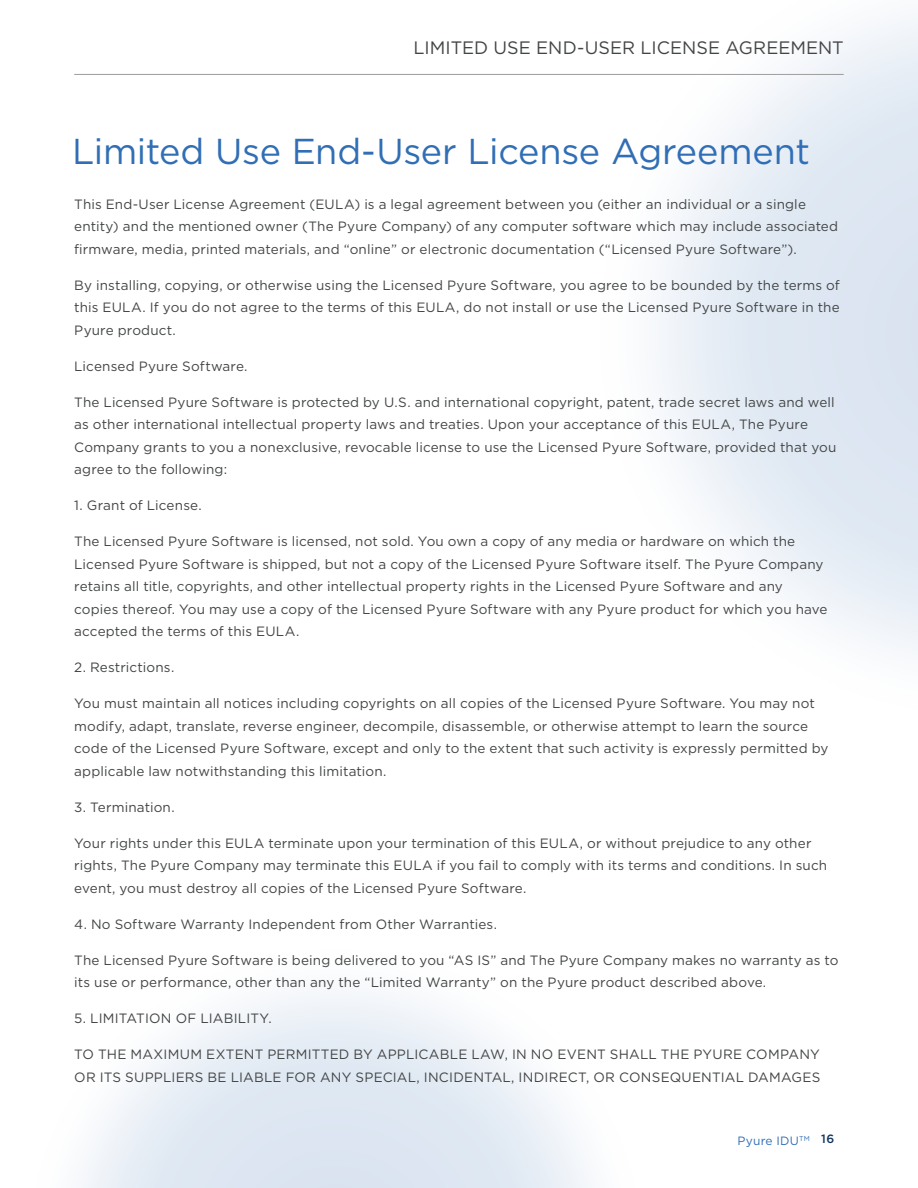
<style>
.page{position:relative;width:918px;height:1188px;background:#fff}
.page>*{position:absolute;margin:0;border:0;box-sizing:border-box;transform-origin:0 0}
.t1{font:36px "Gotham";letter-spacing:-.01em;color:#306eb5}
.t2{font:18px "Gotham";color:#434545}
.Body_Copy{font:13.5px/22.5px "Gotham";letter-spacing:.01em;color:#434545}
.t3{font:12px "Gotham";letter-spacing:.02em;color:#306eb5}
.s1{font-weight:500;color:#13355e}
</style>
<div class="page">
<svg style="left:657px;top:16px;width:261px;height:637px"></svg>
<svg style="left:82px;top:993px;width:507px;height:195px"></svg>
<hr style="left:74px;top:74px;width:770px;height:1px;background:#9c9d9c">
<p class="t2" style="left:414px;top:36px;width:432px">LIMITED USE END-USER LICENSE AGREEMENT</p>
<p class="t1" style="left:72px;top:128px;width:739px">Limited Use End-User License Agreement</p>
<p class="Body_Copy" style="left:74px;top:192px;width:765px">This End-User License Agreement (EULA) is a legal agreement between you (either an individual or a single entity) and the mentioned owner (The Pyure Company) of any computer software which may include associated firmware, media, printed materials, and “online” or electronic documentation (“Licensed Pyure Software”).</p>
<p class="Body_Copy" style="left:74px;top:273px;width:767px;text-align:justify">By installing, copying, or otherwise using the Licensed Pyure Software, you agree to be bounded by the terms of this EULA. If you do not agree to the terms of this EULA, do not install or use the Licensed Pyure Software in the Pyure product.</p>
<p class="Body_Copy" style="left:74px;top:354px;width:175px">Licensed Pyure Software.</p>
<p class="Body_Copy" style="left:74px;top:390px;width:764px">The Licensed Pyure Software is protected by U.S. and international copyright, patent, trade secret laws and well as other international intellectual property laws and treaties. Upon your acceptance of this EULA, The Pyure Company grants to you a nonexclusive, revocable license to use the Licensed Pyure Software, provided that you agree to the following:</p>
<p class="Body_Copy" style="left:74px;top:494px;width:129px">1. Grant of License.</p>
<p class="Body_Copy" style="left:74px;top:530px;width:755px">The Licensed Pyure Software is licensed, not sold. You own a copy of any media or hardware on which the Licensed Pyure Software is shipped, but not a copy of the Licensed Pyure Software itself. The Pyure Company retains all title, copyrights, and other intellectual property rights in the Licensed Pyure Software and any copies thereof. You may use a copy of the Licensed Pyure Software with any Pyure product for which you have accepted the terms of this EULA.</p>
<p class="Body_Copy" style="left:74px;top:656px;width:102px">2. Restrictions.</p>
<p class="Body_Copy" style="left:74px;top:692px;width:756px">You must maintain all notices including copyrights on all copies of the Licensed Pyure Software. You may not modify, adapt, translate, reverse engineer, decompile, disassemble, or otherwise attempt to learn the source code of the Licensed Pyure Software, except and only to the extent that such activity is expressly permitted by applicable law notwithstanding this limitation.</p>
<p class="Body_Copy" style="left:74px;top:795px;width:102px">3. Termination.</p>
<p class="Body_Copy" style="left:74px;top:831px;width:755px">Your rights under this EULA terminate upon your termination of this EULA, or without prejudice to any other rights, The Pyure Company may terminate this EULA if you fail to comply with its terms and conditions. In such event, you must destroy all copies of the Licensed Pyure Software.</p>
<p class="Body_Copy" style="left:74px;top:912px;width:424px">4. No Software Warranty Independent from Other Warranties.</p>
<p class="Body_Copy" style="left:74px;top:948px;width:766px">The Licensed Pyure Software is being delivered to you “AS IS” and The Pyure Company makes no warranty as to its use or performance, other than any the “Limited Warranty” on the Pyure product described above.</p>
<p class="Body_Copy" style="left:74px;top:1007px;width:199px">5. LIMITATION OF LIABILITY.</p>
<p class="Body_Copy" style="left:74px;top:1043px;width:748px">TO THE MAXIMUM EXTENT PERMITTED BY APPLICABLE LAW, IN NO EVENT SHALL THE PYURE COMPANY<br>OR ITS SUPPLIERS BE LIABLE FOR ANY SPECIAL, INCIDENTAL, INDIRECT, OR CONSEQUENTIAL DAMAGES</p>
<p class="t3" style="left:737px;top:1133px;width:98px">Pyure IDU<sup>TM</sup> <span class="s1">16</span></p>
</div>
